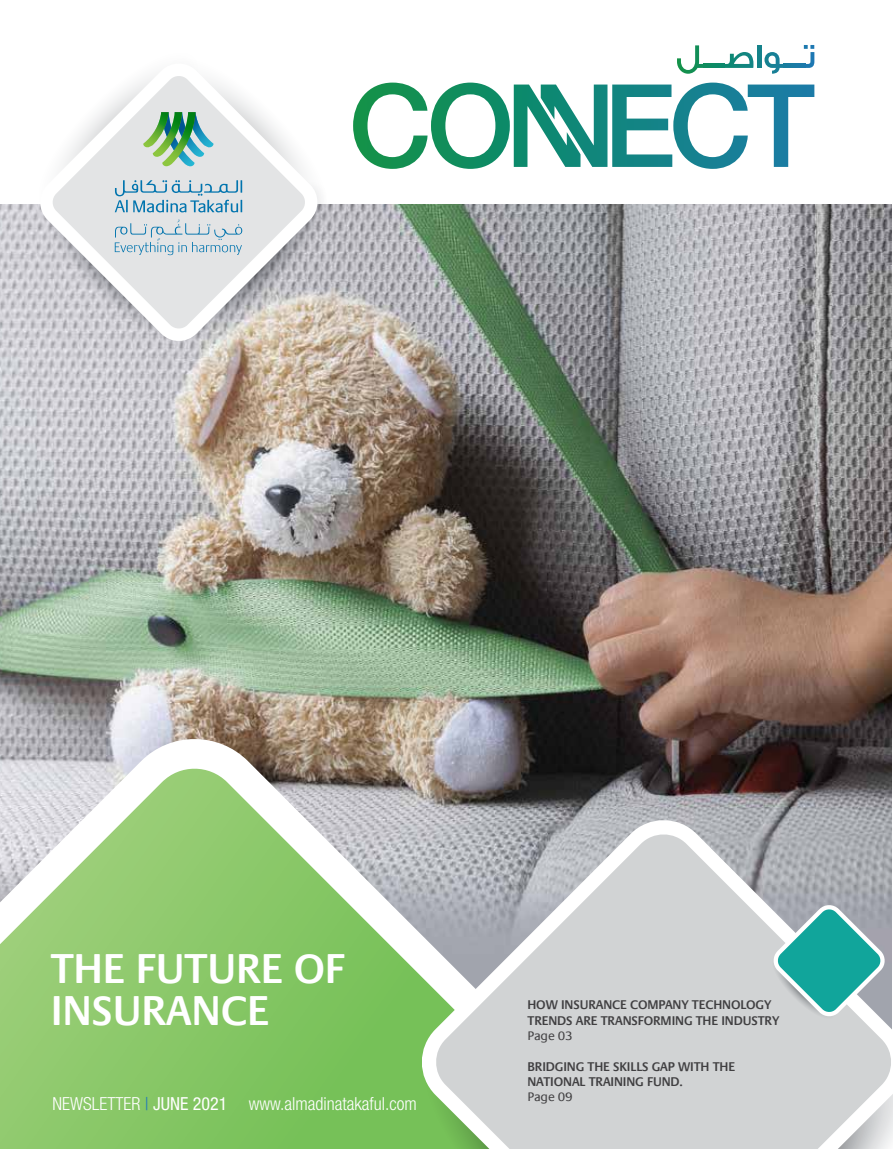
<style>
.page{position:relative;width:893px;height:1149px;background:#fff}
.page>*{position:absolute;margin:0;border:0;box-sizing:border-box;transform-origin:0 0}
.t1{font:600 42px/42px "Praxis Com";letter-spacing:-.005em;color:#fff}
.t2{font:300 condensed 18px "Helvetica Neue LT Pro";color:#fff}
.t3{font:600 12.75px/15.3px "Praxis Com";letter-spacing:-.01em;color:#414042}
.t4{font:12.75px "Praxis LT";letter-spacing:-.01em;color:#414042}
.s1{color:#1c75bc}
.s2{font-weight:400}
</style>
<div class="page">
<img style="left:0;top:204px;width:892px;height:599px">
<svg style="left:0;top:705px;width:590px;height:443px;background:#9abe83"></svg>
<svg style="left:405px;top:803px;width:488px;height:345px;background:#c5cac8"></svg>
<svg style="left:769px;top:899px;width:121px;height:121px;background:#7ab8b7"></svg>
<svg style="left:353px;top:83px;width:461px;height:86px"></svg>
<svg style="left:677px;top:45px;width:76px;height:29px"></svg>
<hr style="left:757px;top:45px;width:4px;height:23px;background:#15828a">
<svg style="left:764px;top:45px;width:50px;height:29px"></svg>
<svg style="left:38px;top:75px;width:289px;height:269px"></svg>
<h1 class="t1" style="left:51px;top:947px;width:296px">THE FUTURE OF<br>INSURANCE</h1>
<h2 class="t2" style="left:52px;top:1092px;width:366px">NEWSLETTER <span class="s1">|</span> <span class="s2">JUNE 2021</span> www.almadinatakaful.com</h2>
<p class="t3" style="left:527px;top:997px;width:253px">HOW INSURANCE COMPANY TECHNOLOGY<br>TRENDS ARE TRANSFORMING THE INDUSTRY</p>
<p class="t4" style="left:527px;top:1028px;width:47px">Page 03</p>
<p class="t3" style="left:527px;top:1058px;width:209px">BRIDGING THE SKILLS GAP WITH THE<br>NATIONAL TRAINING FUND.</p>
<p class="t4" style="left:527px;top:1089px;width:47px">Page 09</p>
</div>
